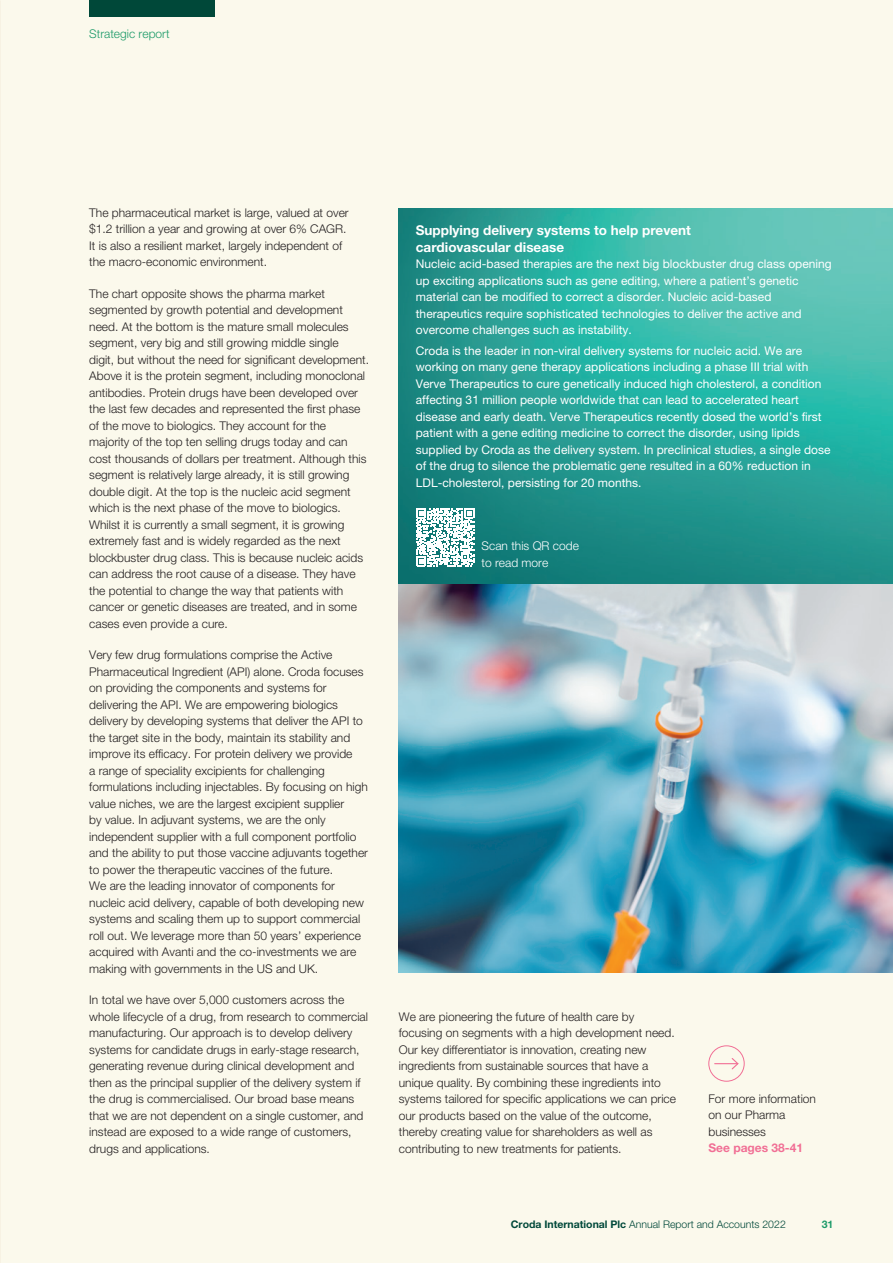
<style>
.page{position:relative;width:893px;height:1263px;background:#fbf9ec}
.page>*{position:absolute;margin:0;border:0;box-sizing:border-box;transform-origin:0 0}
.CS-Heading{font:700 13.5px/16.5px "Helvetica Neue LT Std";color:#fff}
.Bodytext{font:300 12px/16.5px "Helvetica Neue LT Std";color:#231f20}
.CS-Text-Before-SDGs{font:12px/16.5px "Helvetica Neue LT Std";color:#fff}
.CS-Text{font:12px/16.5px "Helvetica Neue LT Std";color:#fff}
.Page-Reference-Text{font:300 12px/16.5px "Helvetica Neue LT Std";color:#231f20}
.Bodytext-2{font:300 12px/16.5px "Helvetica Neue LT Std";color:#fff}
.t1{font:300 12px "Helvetica Neue LT Std";color:#1d9b69}
.Page-Reference-PageN{font:700 12px "Helvetica Neue LT Std";color:#f16f95}
.t2{font:300 10.5px "Helvetica Neue LT Std";color:#004839}
.t3{font:700 10.5px "Helvetica Neue LT Std";color:#1d9b69}
.s1{font-weight:700}
</style>
<div class="page">
<img style="left:399px;top:584px;width:494px;height:388px">
<svg style="left:715px;top:1058px;width:24px;height:12px"></svg>
<div style="left:708px;top:1045px;width:37px;height:36px;border:1px solid #f16f95;border-radius:50%"></div>
<img style="left:399px;top:208px;width:494px;height:376px">
<svg style="left:416px;top:508px;width:58px;height:58px;background:#b9d7d6"></svg>
<div style="left:89px;top:0;width:125px;height:17px;background:#004839"></div>
<p class="t1" style="left:89px;top:27px;width:82px">Strategic report</p>
<p class="Bodytext" style="left:89px;top:204px;width:261px">The pharmaceutical market is large, valued at over $1.2 trillion a year and growing at over 6% CAGR.<br>It is also a resilient market, largely independent of the macro-economic environment.</p>
<p class="Bodytext" style="left:89px;top:285px;width:281px">The chart opposite shows the pharma market segmented by growth potential and development need. At the bottom is the mature small molecules segment, very big and still growing middle single<br>digit, but without the need for significant development.<br>Above it is the protein segment, including monoclonal antibodies. Protein drugs have been developed over the last few decades and represented the first phase of the move to biologics. They account for the majority of the top ten selling drugs today and can cost thousands of dollars per treatment. Although this segment is relatively large already, it is still growing double digit. At the top is the nucleic acid segment which is the next phase of the move to biologics.<br>Whilst it is currently a small segment, it is growing extremely fast and is widely regarded as the next blockbuster drug class. This is because nucleic acids can address the root cause of a disease. They have the potential to change the way that patients with cancer or genetic diseases are treated, and in some cases even provide a cure.</p>
<p class="Bodytext" style="left:89px;top:646px;width:280px">Very few drug formulations comprise the Active Pharmaceutical Ingredient (API) alone. Croda focuses on providing the components and systems for delivering the API. We are empowering biologics delivery by developing systems that deliver the API to the target site in the body, maintain its stability and improve its efficacy. For protein delivery we provide<br>a range of speciality excipients for challenging formulations including injectables. By focusing on high value niches, we are the largest excipient supplier<br>by value. In adjuvant systems, we are the only independent supplier with a full component portfolio and the ability to put those vaccine adjuvants together to power the therapeutic vaccines of the future.<br>We are the leading innovator of components for nucleic acid delivery, capable of both developing new systems and scaling them up to support commercial roll out. We leverage more than 50 years’ experience acquired with Avanti and the co-investments we are making with governments in the US and UK.</p>
<p class="Bodytext" style="left:89px;top:991px;width:280px">In total we have over 5,000 customers across the whole lifecycle of a drug, from research to commercial manufacturing. Our approach is to develop delivery systems for candidate drugs in early-stage research, generating revenue during clinical development and then as the principal supplier of the delivery system if the drug is commercialised. Our broad base means that we are not dependent on a single customer, and instead are exposed to a wide range of customers, drugs and applications.</p>
<p class="CS-Heading" style="left:416px;top:222px;width:276px">Supplying delivery systems to help prevent cardiovascular disease</p>
<p class="CS-Text" style="left:416px;top:255px;width:417px">Nucleic acid-based therapies are the next big blockbuster drug class opening up exciting applications such as gene editing, where a patient’s genetic material can be modified to correct a disorder. Nucleic acid-based therapeutics require sophisticated technologies to deliver the active and overcome challenges such as instability.</p>
<p class="CS-Text-Before-SDGs" style="left:416px;top:342px;width:416px">Croda is the leader in non-viral delivery systems for nucleic acid. We are working on many gene therapy applications including a phase III trial with Verve Therapeutics to cure genetically induced high cholesterol, a condition affecting 31 million people worldwide that can lead to accelerated heart disease and early death. Verve Therapeutics recently dosed the world’s first patient with a gene editing medicine to correct the disorder, using lipids supplied by Croda as the delivery system. In preclinical studies, a single dose of the drug to silence the problematic gene resulted in a 60% reduction in LDL-cholesterol, persisting for 20 months.</p>
<p class="Bodytext-2" style="left:482px;top:538px;width:99px">Scan this QR code to read more</p>
<p class="Bodytext" style="left:399px;top:1008px;width:279px">We are pioneering the future of health care by focusing on segments with a high development need.<br>Our key differentiator is innovation, creating new ingredients from sustainable sources that have a unique quality. By combining these ingredients into systems tailored for specific applications we can price our products based on the value of the outcome, thereby creating value for shareholders as well as contributing to new treatments for patients.</p>
<p class="Page-Reference-Text" style="left:708px;top:1090px;width:109px">For more information on our Pharma businesses</p>
<p class="Page-Reference-PageN" style="left:708px;top:1141px;width:96px">See pages 38-41</p>
<p class="t2" style="left:511px;top:1218px;width:276px"><span class="s1">Croda International Plc</span> Annual Report and Accounts 2022</p>
<p class="t3" style="left:822px;top:1218px;width:13px">31</p>
</div>
